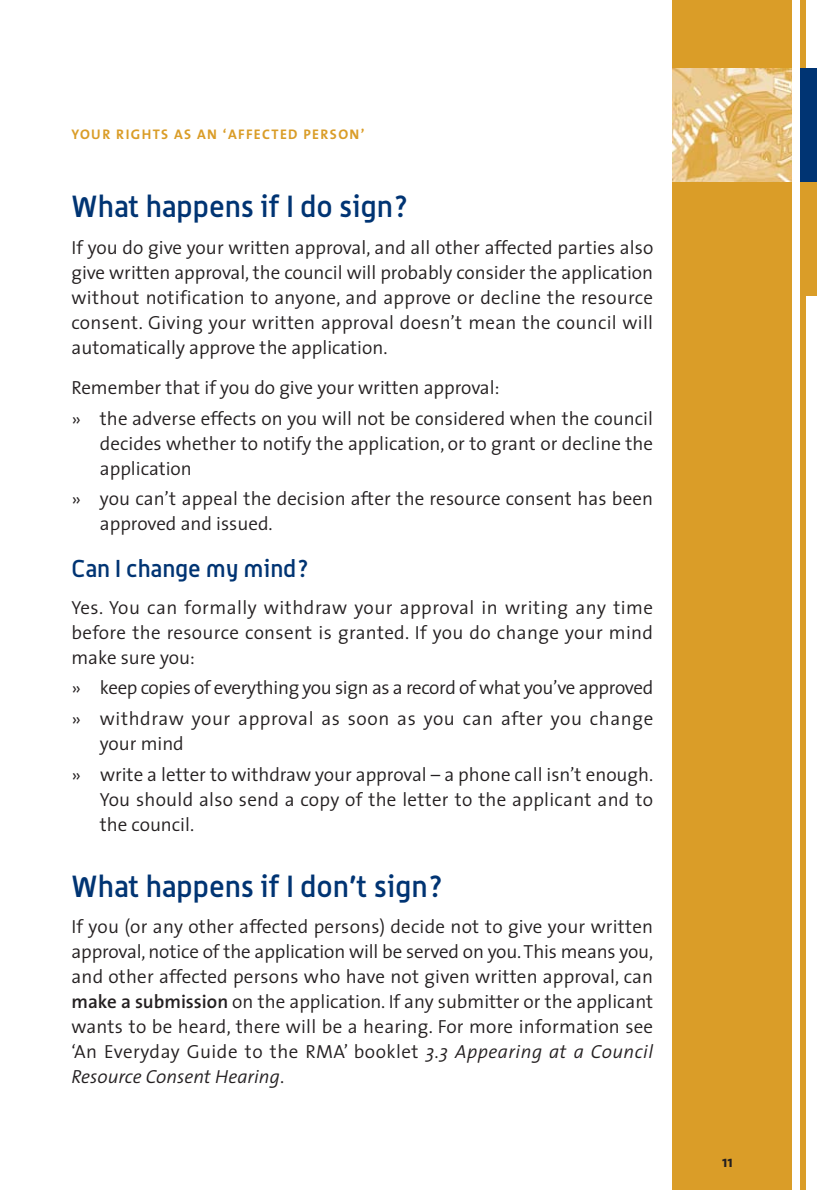
<style>
.page{position:relative;width:840px;height:1190px;background:#fff}
.page>*{position:absolute;margin:0;border:0;box-sizing:border-box;transform-origin:0 0}
.t1{font:500 30px "Alwyn";color:#003473}
.t2{font:500 24px "Alwyn";color:#003473}
.t3{font:300 19px/25px "The Sans";color:#231f20}
.t4{font:700 16px "The Sans";color:#231f20}
.t5{font:700 14px "The Sans";letter-spacing:.1em;color:#da9d28}
.s1{font-weight:600}
.s2{font-style:italic}
</style>
<div class="page">
<div style="left:672px;top:0;width:119px;height:1190px;background:#da9d28"></div>
<img style="left:672px;top:68px;width:119px;height:114px">
<div style="left:800px;top:0;width:5px;height:1190px;background:#da9d28"></div>
<div style="left:800px;top:173px;width:16px;height:122px;background:#da9d28"></div>
<div style="left:800px;top:68px;width:16px;height:114px;background:#003473"></div>
<p class="t5" style="left:71px;top:128px;width:295px">YOUR RIGHTS AS AN ‘AFFECTED PERSON’</p>
<h1 class="t1" style="left:71px;top:192px;width:339px">What happens if I do sign?</h1>
<p class="t3" style="left:71px;top:235px;width:583px;text-align:justify">If you do give your written approval, and all other affected parties also give written approval, the council will probably consider the application without notification to anyone, and approve or decline the resource consent. Giving your written approval doesn’t mean the council will automatically approve the application.</p>
<p class="t3" style="left:71px;top:373px;width:583px;line-height:30.6px">Remember that if you do give your written approval:<br>›› the adverse effects on you will not be considered when the council</p>
<p class="t3" style="left:100px;top:431px;width:555px">decides whether to notify the application, or to grant or decline the application</p>
<p class="t3" style="left:100px;top:487px;width:555px;text-indent:-28px">›› you can’t appeal the decision after the resource consent has been approved and issued.</p>
<p class="t2" style="left:71px;top:557px;width:239px">Can I change my mind?</p>
<p class="t3" style="left:71px;top:595px;width:583px;text-align:justify">Yes. You can formally withdraw your approval in writing any time before the resource consent is granted. If you do change your mind make sure you:</p>
<p class="t3" style="left:71px;top:673px;width:583px;line-height:30.6px">›› keep copies of everything you sign as a record of what you’ve approved ›› withdraw your approval as soon as you can after you change</p>
<p class="t3" style="left:71px;top:729px;width:583px;line-height:30.6px;text-indent:28px">your mind<br>›› write a letter to withdraw your approval – a phone call isn’t enough.</p>
<p class="t3" style="left:100px;top:787px;width:555px">You should also send a copy of the letter to the applicant and to the council.</p>
<h1 class="t1" style="left:71px;top:872px;width:374px">What happens if I don’t sign?</h1>
<p class="t3" style="left:71px;top:915px;width:583px;text-align:justify">If you (or any other affected persons) decide not to give your written approval, notice of the application will be served on you. This means you, and other affected persons who have not given written approval, can <span class="s1">make a submission</span> on the application. If any submitter or the applicant wants to be heard, there will be a hearing. For more information see ‘An Everyday Guide to the RMA’ booklet <span class="s2">3.3 Appearing at a Council Resource Consent Hearing</span>.</p>
<p class="t4" style="left:722px;top:1153px;width:12px">11</p>
</div>
